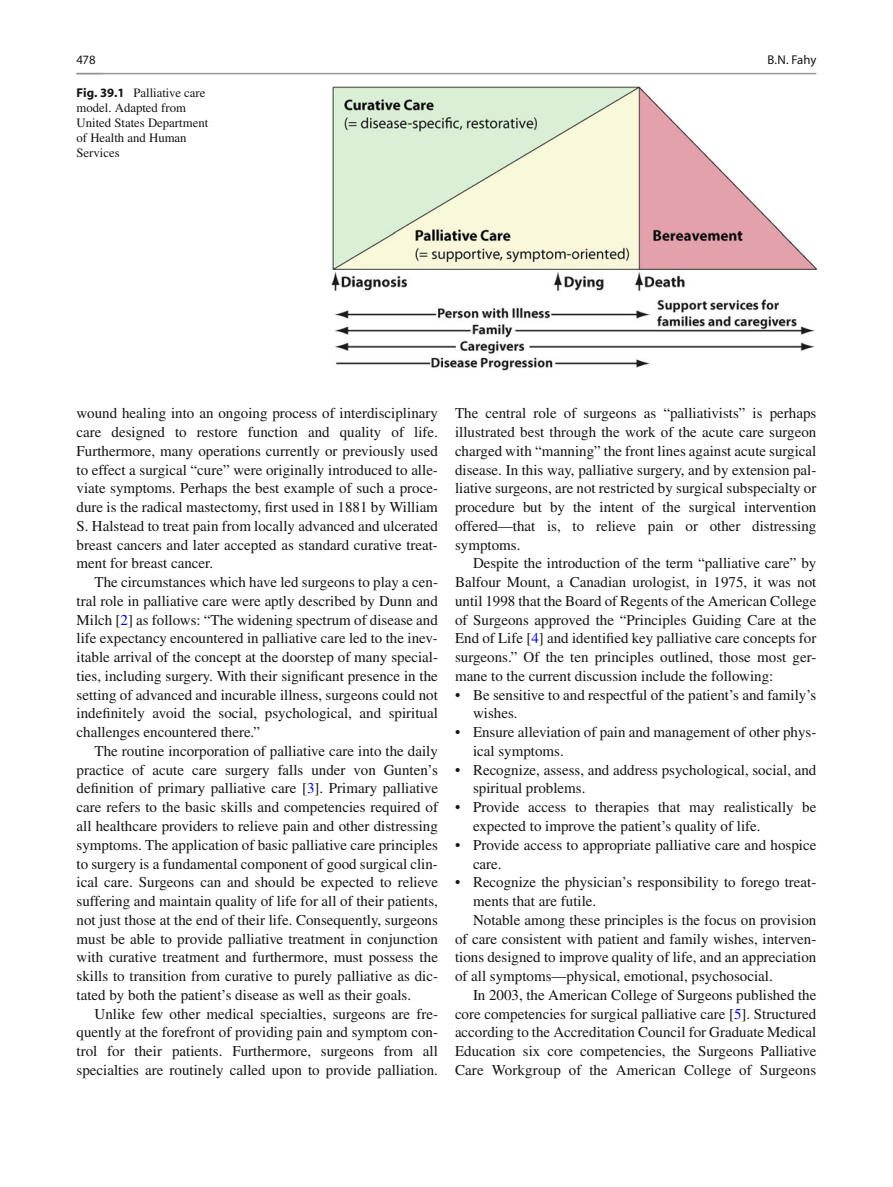
<style>
.page{position:relative;width:893px;height:1187px;background:#fff}
.page>*{position:absolute;margin:0;border:0;box-sizing:border-box;transform-origin:0 0}
.t1{font:15px/18.8px "Times";color:#131413;text-align:justify}
.t2{font:12.75px/15px "Times";color:#131413}
.t3{font:12.75px "Myriad";letter-spacing:-.015em;color:#131413}
.s1{font-family:"Myriad";font-weight:700}
.s2{color:#00f}
</style>
<div class="page">
<hr style="left:77px;top:73px;width:739px;height:1px;background:#989898">
<img style="left:332px;top:87px;width:484px;height:284px">
<p class="t3" style="left:77px;top:55px;width:21px">478</p>
<p class="t3" style="left:768px;top:55px;width:50px">B.N. Fahy</p>
<p class="t2" style="left:77px;top:86px;width:133px"><span class="s1">Fig. 39.1</span> Palliative care model. Adapted from<br>United States Department of Health and Human<br>Services</p>
<p class="t1" style="left:77px;top:405px;width:363px">wound healing into an ongoing process of interdisciplinary care designed to restore function and quality of life.<br>Furthermore, many operations currently or previously used to effect a surgical “cure” were originally introduced to alle&shy;viate symptoms. Perhaps the best example of such a proce&shy;dure is the radical mastectomy, fi rst used in 1881 by William S. Halstead to treat pain from locally advanced and ulcerated breast cancers and later accepted as standard curative treat&shy;ment for breast cancer.</p>
<p class="t1" style="left:77px;top:574px;width:363px;text-indent:18px">The circumstances which have led surgeons to play a cen&shy;tral role in palliative care were aptly described by Dunn and Milch [ <span class="s2">2</span> ] as follows: “The widening spectrum of disease and life expectancy encountered in palliative care led to the inev&shy;itable arrival of the concept at the doorstep of many special&shy;ties, including surgery. With their signi fi cant presence in the setting of advanced and incurable illness, surgeons could not inde fi nitely avoid the social, psychological, and spiritual challenges encountered there.”</p>
<p class="t1" style="left:77px;top:743px;width:363px;text-indent:18px">The routine incorporation of palliative care into the daily practice of acute care surgery falls under von Gunten’s de fi nition of primary palliative care [ <span class="s2">3</span> ] . Primary palliative care refers to the basic skills and competencies required of all healthcare providers to relieve pain and other distressing symptoms. The application of basic palliative care principles to surgery is a fundamental component of good surgical clin&shy;ical care. Surgeons can and should be expected to relieve suffering and maintain quality of life for all of their patients, not just those at the end of their life. Consequently, surgeons must be able to provide palliative treatment in conjunction with curative treatment and furthermore, must possess the skills to transition from curative to purely palliative as dic&shy;tated by both the patient’s disease as well as their goals.</p>
<p class="t1" style="left:77px;top:1005px;width:363px;text-indent:18px">Unlike few other medical specialties, surgeons are fre&shy;quently at the forefront of providing pain and symptom con&shy;trol for their patients. Furthermore, surgeons from all specialties are routinely called upon to provide palliation.</p>
<p class="t1" style="left:455px;top:405px;width:363px">The central role of surgeons as “palliativists” is perhaps illustrated best through the work of the acute care surgeon charged with “manning” the front lines against acute surgical disease. In this way, palliative surgery, and by extension pal&shy;liative surgeons, are not restricted by surgical subspecialty or procedure but by the intent of the surgical intervention offered—that is, to relieve pain or other distressing symptoms.</p>
<p class="t1" style="left:455px;top:555px;width:363px;text-indent:18px">Despite the introduction of the term “palliative care” by Balfour Mount, a Canadian urologist, in 1975, it was not until 1998 that the Board of Regents of the American College of Surgeons approved the “Principles Guiding Care at the End of Life [ <span class="s2">4</span> ] and identi fi ed key palliative care concepts for surgeons.” Of the ten principles outlined, those most ger&shy;mane to the current discussion include the following:</p>
<p class="t1" style="left:473px;top:686px;width:345px;text-indent:-18px">• Be sensitive to and respectful of the patient’s and family’s wishes.</p>
<p class="t1" style="left:473px;top:724px;width:345px;text-indent:-18px">• Ensure alleviation of pain and management of other phys&shy;ical symptoms.</p>
<p class="t1" style="left:473px;top:761px;width:345px;text-indent:-18px">• Recognize, assess, and address psychological, social, and spiritual problems.</p>
<p class="t1" style="left:473px;top:799px;width:345px;text-indent:-18px">• Provide access to therapies that may realistically be expected to improve the patient’s quality of life.</p>
<p class="t1" style="left:473px;top:836px;width:345px;text-indent:-18px">• Provide access to appropriate palliative care and hospice care.</p>
<p class="t1" style="left:455px;top:874px;width:363px">• Recognize the physician’s responsibility to forego treat-</p>
<p class="t1" style="left:473px;top:893px;width:125px">ments that are futile.</p>
<p class="t1" style="left:473px;top:911px;width:345px">Notable among these principles is the focus on provision</p>
<p class="t1" style="left:455px;top:930px;width:363px">of care consistent with patient and family wishes, interven-</p>
<p class="t1" style="left:455px;top:949px;width:363px">tions designed to improve quality of life, and an appreciation</p>
<p class="t1" style="left:455px;top:968px;width:319px">of all symptoms—physical, emotional, psychosocial.</p>
<p class="t1" style="left:473px;top:986px;width:345px">In 2003, the American College of Surgeons published the</p>
<p class="t1" style="left:455px;top:1005px;width:363px">core competencies for surgical palliative care [ <span class="s2">5</span> ] . Structured</p>
<p class="t1" style="left:455px;top:1024px;width:363px">according to the Accreditation Council for Graduate Medical</p>
<p class="t1" style="left:455px;top:1043px;width:363px">Education six core competencies, the Surgeons Palliative</p>
<p class="t1" style="left:455px;top:1061px;width:363px">Care Workgroup of the American College of Surgeons</p>
</div>
